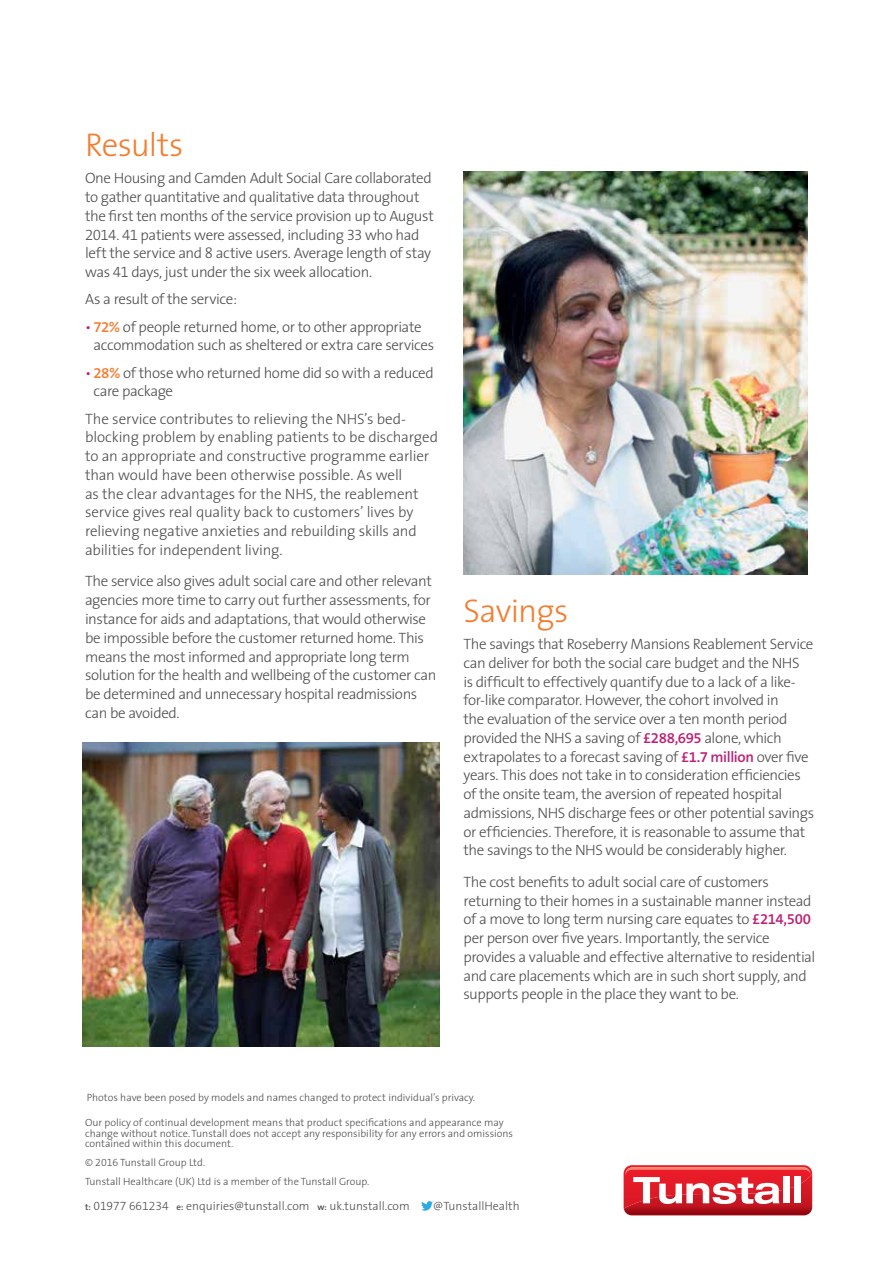
<style>
.page{position:relative;width:893px;height:1263px;background:#fff}
.page>*{position:absolute;margin:0;border:0;box-sizing:border-box;transform-origin:0 0}
.t1{font:300 33px "The Sans";letter-spacing:-.025em;color:#f47d30}
.t2{font:300 15px/18.8px "The Sans";letter-spacing:-.025em;color:#4d4d4f}
.t3{font:300 12px "The Sans";color:#4d4d4f}
.t4{font:300 10.5px/10.5px "The Sans";color:#4d4d4f}
.s1{font-family:"The Sans Light Expert";font-weight:400}
.s2{color:#bc2074}
.s3{font-family:"The Sans B W6";font-weight:600;color:#f47d30}
.s4{font-family:"The Sans B W6";font-weight:600;color:#bc2074}
.s5{font-weight:600;font-size:9px}
</style>
<div class="page">
<svg style="left:624px;top:1165px;width:188px;height:50px"></svg>
<div style="left:783px;top:1176px;width:6px;height:27px;background:#fff"></div>
<div style="left:794px;top:1176px;width:6px;height:27px;background:#fff"></div>
<svg style="left:421px;top:1201px;width:12px;height:10px"></svg>
<img style="left:463px;top:172px;width:345px;height:402px">
<img style="left:82px;top:742px;width:357px;height:304px">
<h1 class="t1" style="left:85px;top:118px;width:100px">Results</h1>
<p class="t2" style="left:85px;top:168px;width:350px">One Housing and Camden Adult Social Care collaborated to gather quantitative and qualitative data throughout the first ten months of the service provision up to August <span class="s1">2014. 41</span> patients were assessed, including <span class="s1">33</span> who had left the service and 8 active users. Average length of stay was <span class="s1">41</span> days, just under the six week allocation.</p>
<p class="t2" style="left:85px;top:289px;width:154px">As a result of the service:</p>
<p class="t2" style="left:94px;top:317px;width:342px;text-indent:-8px"><span class="s2">•</span> <span class="s3">72%</span> of people returned home, or to other appropriate accommodation such as sheltered or extra care services</p>
<p class="t2" style="left:94px;top:363px;width:342px;text-indent:-8px"><span class="s2">•</span> <span class="s3">28%</span> of those who returned home did so with a reduced care package</p>
<p class="t2" style="left:85px;top:409px;width:354px">The service contributes to relieving the NHS’s bed&shy;blocking problem by enabling patients to be discharged to an appropriate and constructive programme earlier than would have been otherwise possible. As well<br>as the clear advantages for the NHS, the reablement service gives real quality back to customers’ lives by relieving negative anxieties and rebuilding skills and abilities for independent living.</p>
<p class="t2" style="left:85px;top:571px;width:353px">The service also gives adult social care and other relevant agencies more time to carry out further assessments, for instance for aids and adaptations, that would otherwise be impossible before the customer returned home. This means the most informed and appropriate long term solution for the health and wellbeing of the customer can be determined and unnecessary hospital readmissions can be avoided.</p>
<h1 class="t1" style="left:463px;top:583px;width:106px">Savings</h1>
<p class="t2" style="left:463px;top:634px;width:352px">The savings that Roseberry Mansions Reablement Service can deliver for both the social care budget and the NHS<br>is difficult to effectively quantify due to a lack of a like&shy;for-like comparator. However, the cohort involved in<br>the evaluation of the service over a ten month period provided the NHS a saving of <span class="s4">£288,695</span> alone, which extrapolates to a forecast saving of <span class="s4">£1.7 million</span> over five years. This does not take in to consideration efficiencies of the onsite team, the aversion of repeated hospital admissions, NHS discharge fees or other potential savings or efficiencies. Therefore, it is reasonable to assume that the savings to the NHS would be considerably higher.</p>
<p class="t2" style="left:463px;top:872px;width:353px">The cost benefits to adult social care of customers returning to their homes in a sustainable manner instead of a move to long term nursing care equates to <span class="s4">£214,500 </span>per person over five years. Importantly, the service provides a valuable and effective alternative to residential and care placements which are in such short supply, and supports people in the place they want to be.</p>
<p class="t4" style="left:87px;top:1091px;width:390px">Photos have been posed by models and names changed to protect individual’s privacy.</p>
<p class="t4" style="left:85px;top:1117px;width:430px">Our policy of continual development means that product specifications and appearance may change without notice. Tunstall does not accept any responsibility for any errors and omissions contained within this document.</p>
<p class="t4" style="left:85px;top:1153px;width:286px;line-height:19px">© <span class="s1">2016</span> Tunstall Group Ltd.<br>Tunstall Healthcare (UK) Ltd is a member of the Tunstall Group.</p>
<p class="t3" style="left:85px;top:1196px;width:326px"><span class="s5">t:</span> <span class="s1">01977 661234</span> <span class="s5">e:</span> enquiries@tunstall.com <span class="s5">w:</span> uk.tunstall.com</p>
<p class="t3" style="left:433px;top:1196px;width:88px">@TunstallHealth</p>
</div>
